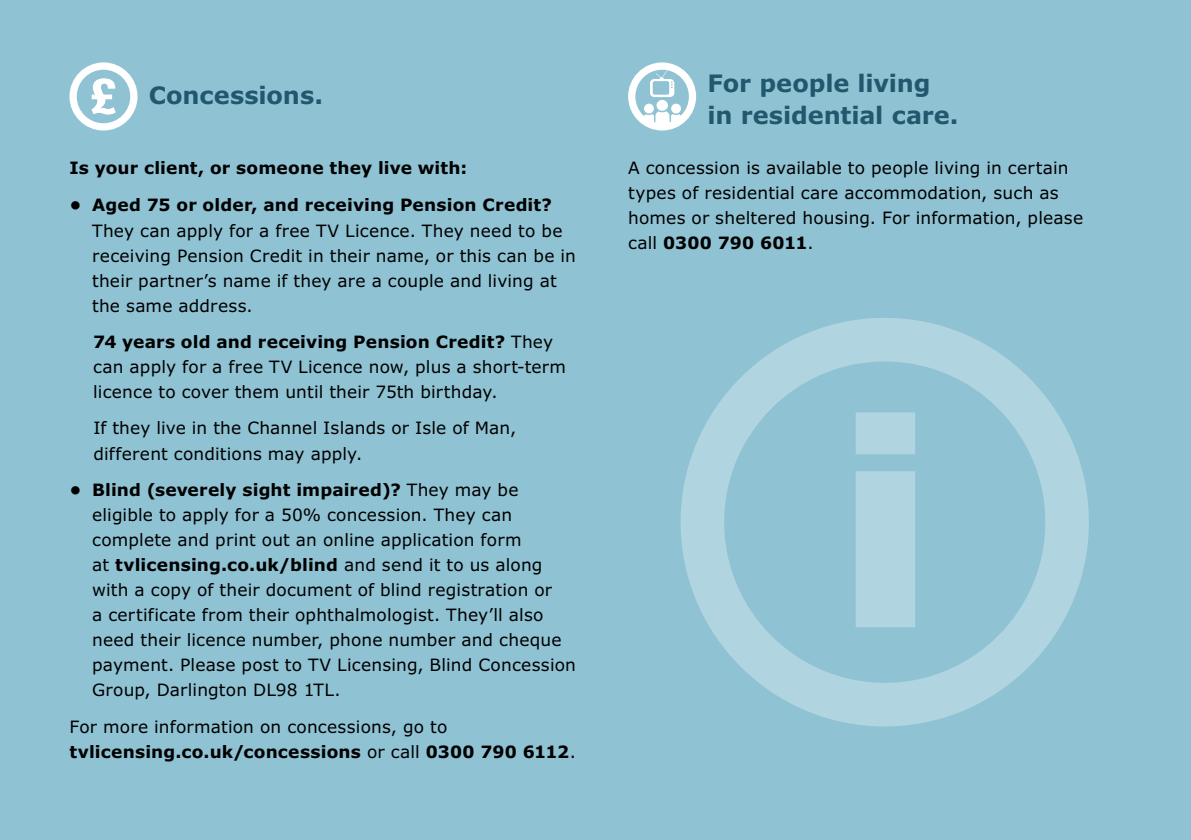
<style>
.page{position:relative;width:1191px;height:840px;background:#fff}
.page>*{position:absolute;margin:0;border:0;box-sizing:border-box;transform-origin:0 0}
.t1{font:700 24px/32px "Verdana";letter-spacing:-.005em;color:#22586e}
.t2{font:17px/25px "Verdana";letter-spacing:.01em;color:#000}
.t3{font:700 17px "Verdana";letter-spacing:.01em;color:#000}
.s1{font-weight:700}
</style>
<div class="page">
<div style="left:0;top:0;width:1191px;height:839px;background:#8fc2d3"></div>
<svg style="left:69px;top:62px;width:68px;height:68px"></svg>
<svg style="left:628px;top:62px;width:68px;height:68px"></svg>
<svg style="left:680px;top:318px;width:409px;height:408px"></svg>
<svg style="left:855px;top:412px;width:60px;height:215px;background:#acd1de"></svg>
<h1 class="t1" style="left:149px;top:79px;width:176px">Concessions.</h1>
<p class="t3" style="left:69px;top:157px;width:399px">Is your client, or someone they live with:</p>
<p class="t3" style="left:69px;top:194px;width:484px">• Aged 75 or older, and receiving Pension Credit?</p>
<p class="t2" style="left:92px;top:218px;width:485px">They can apply for a free TV Licence. They need to be receiving Pension Credit in their name, or this can be in their partner’s name if they are a couple and living at the same address.</p>
<p class="t2" style="left:93px;top:329px;width:474px"><span class="s1">74 years old and receiving Pension Credit?</span> They can apply for a free TV Licence now, plus a short-term licence to cover them until their 75th birthday.</p>
<p class="t2" style="left:93px;top:416px;width:424px">If they live in the Channel Islands or Isle of Man, different conditions may apply.</p>
<p class="t2" style="left:92px;top:477px;width:485px;text-indent:-23px"><span class="s1">• Blind (severely sight impaired)?</span> They may be eligible to apply for a 50% concession. They can complete and print out an online application form<br>at <span class="s1">tvlicensing.co.uk/blind</span> and send it to us along with a copy of their document of blind registration or<br>a certificate from their ophthalmologist. They’ll also need their licence number, phone number and cheque payment. Please post to TV Licensing, Blind Concession Group, Darlington DL98 1TL.</p>
<p class="t2" style="left:69px;top:713px;width:508px">For more information on concessions, go to <span class="s1">tvlicensing.co.uk/concessions</span> or call <span class="s1">0300 790 6112</span>.</p>
<h1 class="t1" style="left:707px;top:68px;width:252px">For people living in residential care.</h1>
<p class="t2" style="left:628px;top:155px;width:457px">A concession is available to people living in certain types of residential care accommodation, such as homes or sheltered housing. For information, please call <span class="s1">0300 790 6011</span>.</p>
</div>
